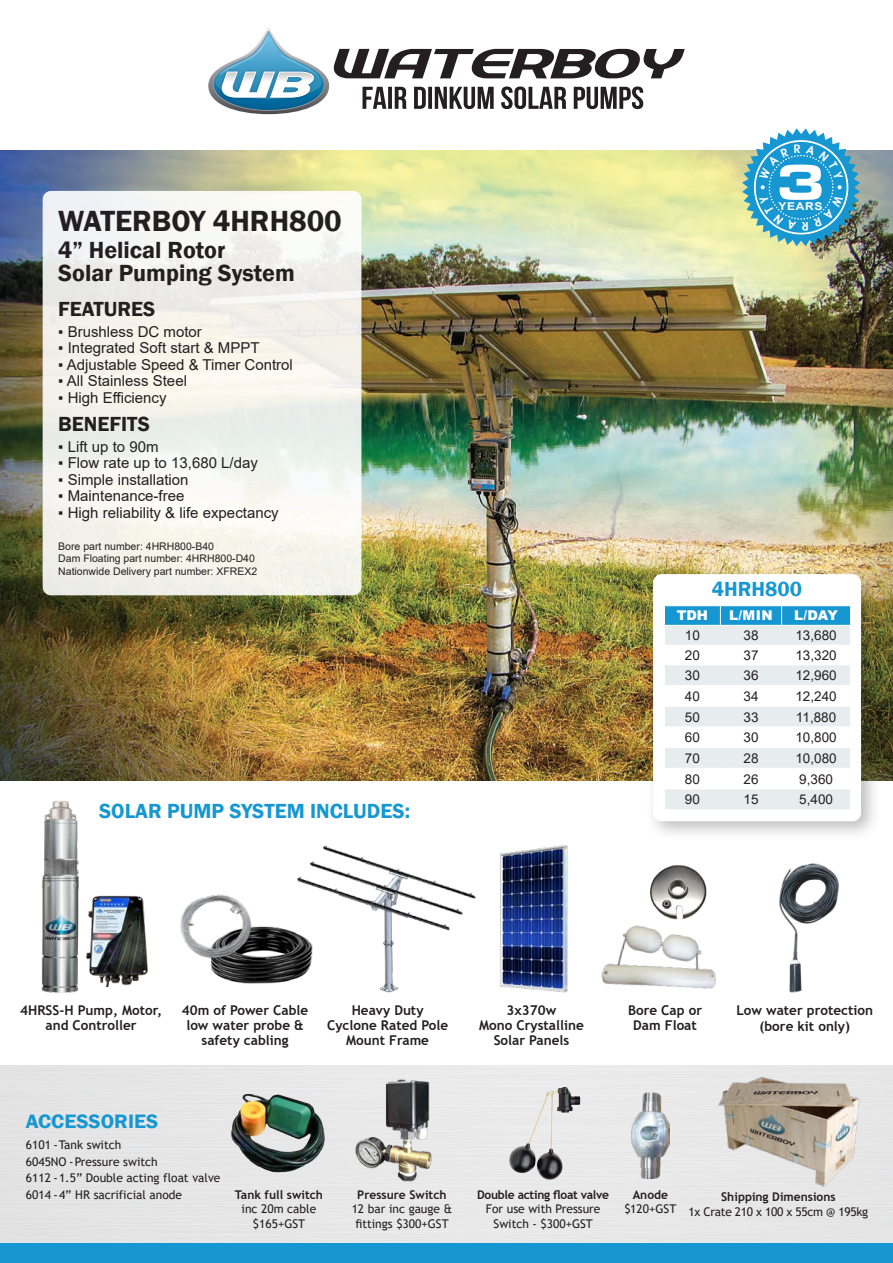
<style>
.page{position:relative;width:893px;height:1263px;background:#fff}
.page>*{position:absolute;margin:0;border:0;box-sizing:border-box;transform-origin:0 0}
.t1{font:52.5px "Eurostile Becker Black Extd";color:#fff}
.t2{font:600 30px "Franklin Gothic";color:#231f20}
.t3{font:600 24px/22.5px "Franklin Gothic";color:#231f20}
.t4{font:600 21px "Franklin Gothic";color:#1697d1}
.t5{font:600 21px "Franklin Gothic";color:#231f20}
.t6{font:600 19.95px "Franklin Gothic";color:#1697d1;scale:1.05 1}
.t7{font:15px "Arial";color:#231f20}
.t8{font:700 13.5px/15px "Trebuchet MS";color:#231f20;text-align:center}
.t9{font:13.5px "Arial";color:#231f20}
.t10{font:900 13.5px "Arial";color:#fff}
.t11{font:12px/16.5px "Trebuchet MS";color:#231f20;text-align:center}
.t12{font:700 12px "Trebuchet MS";color:#231f20}
.t13{font:12px "Trebuchet MS";letter-spacing:-.025em;color:#231f20}
.t14{font:700 12px "Trebuchet MS";letter-spacing:-.025em;color:#231f20}
.t15{font:700 10.8px "Arial";letter-spacing:.055em;color:#fff;scale:1.11 1}
.t16{font:10.5px/12.6px "Arial";color:#231f20}
</style>
<div class="page">
<img style="left:0;top:151px;width:893px;height:629px">
<div style="left:645px;top:566px;width:236px;height:275px;background:#231f20;opacity:.3"></div>
<div style="left:653px;top:574px;width:208px;height:247px;background:#fff;border-radius:8px"></div>
<svg style="left:664px;top:606px;width:187px;height:203px"></svg>
<hr style="left:664px;top:625px;width:56px;height:1px;background:#fff">
<hr style="left:720px;top:625px;width:62px;height:1px;background:#fff">
<hr style="left:782px;top:625px;width:69px;height:1px;background:#fff">
<hr style="left:664px;top:726px;width:56px;height:1px;background:#fff">
<hr style="left:720px;top:726px;width:62px;height:1px;background:#fff">
<hr style="left:782px;top:726px;width:69px;height:1px;background:#fff">
<img style="left:297px;top:845px;width:179px;height:148px">
<div style="left:43px;top:191px;width:318px;height:404px;background:linear-gradient(to right,#f2f1ec,#f5f5ef);border-radius:8px"></div>
<div style="left:0;top:1066px;width:893px;height:177px;background:#e7e7e7"></div>
<img style="left:678px;top:1065px;width:215px;height:140px">
<img style="left:352px;top:1072px;width:90px;height:117px">
<img style="left:226px;top:1090px;width:110px;height:96px">
<img style="left:491px;top:1083px;width:97px;height:100px">
<img style="left:41px;top:800px;width:38px;height:193px">
<img style="left:779px;top:863px;width:60px;height:130px">
<img style="left:86px;top:895px;width:62px;height:92px">
<img style="left:601px;top:925px;width:115px;height:64px">
<img style="left:650px;top:865px;width:57px;height:55px">
<img style="left:632px;top:1093px;width:38px;height:85px">
<img style="left:500px;top:845px;width:68px;height:148px">
<img style="left:236px;top:923px;width:77px;height:67px">
<img style="left:180px;top:894px;width:85px;height:88px">
<div style="left:0;top:1243px;width:893px;height:20px;background:#1697d1"></div>
<svg style="left:208px;top:27px;width:477px;height:87px"></svg>
<svg style="left:742px;top:128px;width:118px;height:118px;background:#56acca"></svg>
<h2 class="t2" style="left:58px;top:203px;width:285px">WATERBOY 4HRH800</h2>
<h3 class="t3" style="left:58px;top:239px;width:238px">4” Helical Rotor<br>Solar Pumping System</h3>
<h3 class="t5" style="left:58px;top:296px;width:99px">FEATURES</h3>
<p class="t7" style="left:58px;top:321px;width:145px">▪ Brushless DC motor</p>
<p class="t7" style="left:58px;top:338px;width:203px">▪ Integrated Soft start &amp; MPPT</p>
<p class="t7" style="left:58px;top:354px;width:236px">▪ Adjustable Speed &amp; Timer Control</p>
<p class="t7" style="left:58px;top:371px;width:130px">▪ All Stainless Steel</p>
<p class="t7" style="left:58px;top:387px;width:110px">▪ High Efficiency</p>
<h3 class="t5" style="left:58px;top:411px;width:93px">BENEFITS</h3>
<p class="t7" style="left:58px;top:436px;width:102px">▪ Lift up to 90m</p>
<p class="t7" style="left:58px;top:452px;width:201px">▪ Flow rate up to 13,680 L/day</p>
<p class="t7" style="left:58px;top:469px;width:132px">▪ Simple installation</p>
<p class="t7" style="left:58px;top:485px;width:128px">▪ Maintenance-free</p>
<p class="t7" style="left:58px;top:502px;width:222px">▪ High reliability &amp; life expectancy</p>
<p class="t16" style="left:58px;top:540px;width:200px">Bore part number: 4HRH800-B40<br>Dam Floating part number: 4HRH800-D40<br>Nationwide Delivery part number: XFREX2</p>
<h3 class="t4" style="left:99px;top:798px;width:312px">SOLAR PUMP SYSTEM INCLUDES:</h3>
<h1 class="t1" style="left:776px;top:152px;width:51px">3</h1>
<p class="t15" style="left:778px;top:199px;width:41px">YEARS</p>
<h3 class="t4" style="left:712px;top:576px;width:92px">4HRH800</h3>
<p class="t10" style="left:677px;top:606px;width:33px">TDH</p>
<p class="t10" style="left:729px;top:606px;width:45px">L/MIN</p>
<p class="t10" style="left:794px;top:606px;width:45px">L/DAY</p>
<p class="t9" style="left:685px;top:626px;width:17px">10</p>
<p class="t9" style="left:743px;top:626px;width:17px">38</p>
<p class="t9" style="left:795px;top:626px;width:43px">13,680</p>
<p class="t9" style="left:685px;top:646px;width:17px">20</p>
<p class="t9" style="left:743px;top:646px;width:17px">37</p>
<p class="t9" style="left:795px;top:646px;width:43px">13,320</p>
<p class="t9" style="left:685px;top:666px;width:17px">30</p>
<p class="t9" style="left:743px;top:666px;width:17px">36</p>
<p class="t9" style="left:795px;top:666px;width:43px">12,960</p>
<p class="t9" style="left:685px;top:687px;width:17px">40</p>
<p class="t9" style="left:743px;top:687px;width:17px">34</p>
<p class="t9" style="left:795px;top:687px;width:43px">12,240</p>
<p class="t9" style="left:685px;top:707px;width:17px">50</p>
<p class="t9" style="left:743px;top:707px;width:17px">33</p>
<p class="t9" style="left:796px;top:707px;width:42px">11,880</p>
<p class="t9" style="left:685px;top:728px;width:17px">60</p>
<p class="t9" style="left:743px;top:728px;width:17px">30</p>
<p class="t9" style="left:795px;top:728px;width:43px">10,800</p>
<p class="t9" style="left:685px;top:749px;width:17px">70</p>
<p class="t9" style="left:743px;top:749px;width:17px">28</p>
<p class="t9" style="left:795px;top:749px;width:43px">10,080</p>
<p class="t9" style="left:685px;top:769px;width:17px">80</p>
<p class="t9" style="left:743px;top:769px;width:17px">26</p>
<p class="t9" style="left:799px;top:769px;width:35px">9,360</p>
<p class="t9" style="left:685px;top:790px;width:17px">90</p>
<p class="t9" style="left:743px;top:790px;width:17px">15</p>
<p class="t9" style="left:799px;top:790px;width:35px">5,400</p>
<p class="t8" style="left:20px;top:1003px;width:143px">4HRSS-H Pump, Motor, and Controller</p>
<p class="t8" style="left:327px;top:1002px;width:122px">Heavy Duty<br>Cyclone Rated Pole<br>Mount Frame</p>
<p class="t8" style="left:479px;top:1002px;width:106px">3x370w<br>Mono Crystalline<br>Solar Panels</p>
<p class="t8" style="left:628px;top:1003px;width:76px">Bore Cap or<br>Dam Float</p>
<p class="t8" style="left:182px;top:1003px;width:128px">40m of Power Cable low water probe &amp; safety cabling</p>
<p class="t8" style="left:736px;top:1002px;width:138px;line-height:16.2px">Low water protection (bore kit only)</p>
<h3 class="t6" style="left:26px;top:1109px;width:128px">ACCESSORIES</h3>
<p class="t11" style="left:26px;top:1137px;width:196px;text-align:left">6101 - Tank switch<br>6045NO - Pressure switch<br>6112 - 1.5” Double acting float valve<br>6014 - 4” HR sacrificial anode</p>
<p class="t12" style="left:235px;top:1187px;width:90px">Tank full switch</p>
<p class="t11" style="left:242px;top:1202px;width:76px;line-height:14.4px">inc 20m cable $165+GST</p>
<p class="t12" style="left:357px;top:1187px;width:91px">Pressure Switch</p>
<p class="t11" style="left:352px;top:1202px;width:102px;line-height:14.4px">12 bar inc gauge &amp; fittings $300+GST</p>
<p class="t14" style="left:477px;top:1187px;width:133px">Double acting float valve</p>
<p class="t11" style="left:486px;top:1202px;width:116px;line-height:14.4px">For use with Pressure<br>Switch - $300+GST</p>
<p class="t12" style="left:633px;top:1187px;width:37px">Anode</p>
<p class="t11" style="left:625px;top:1201px;width:53px">$120+GST</p>
<p class="t12" style="left:721px;top:1189px;width:116px">Shipping Dimensions</p>
<p class="t13" style="left:689px;top:1204px;width:181px">1x Crate 210 x 100 x 55cm @ 195kg</p>
</div>
